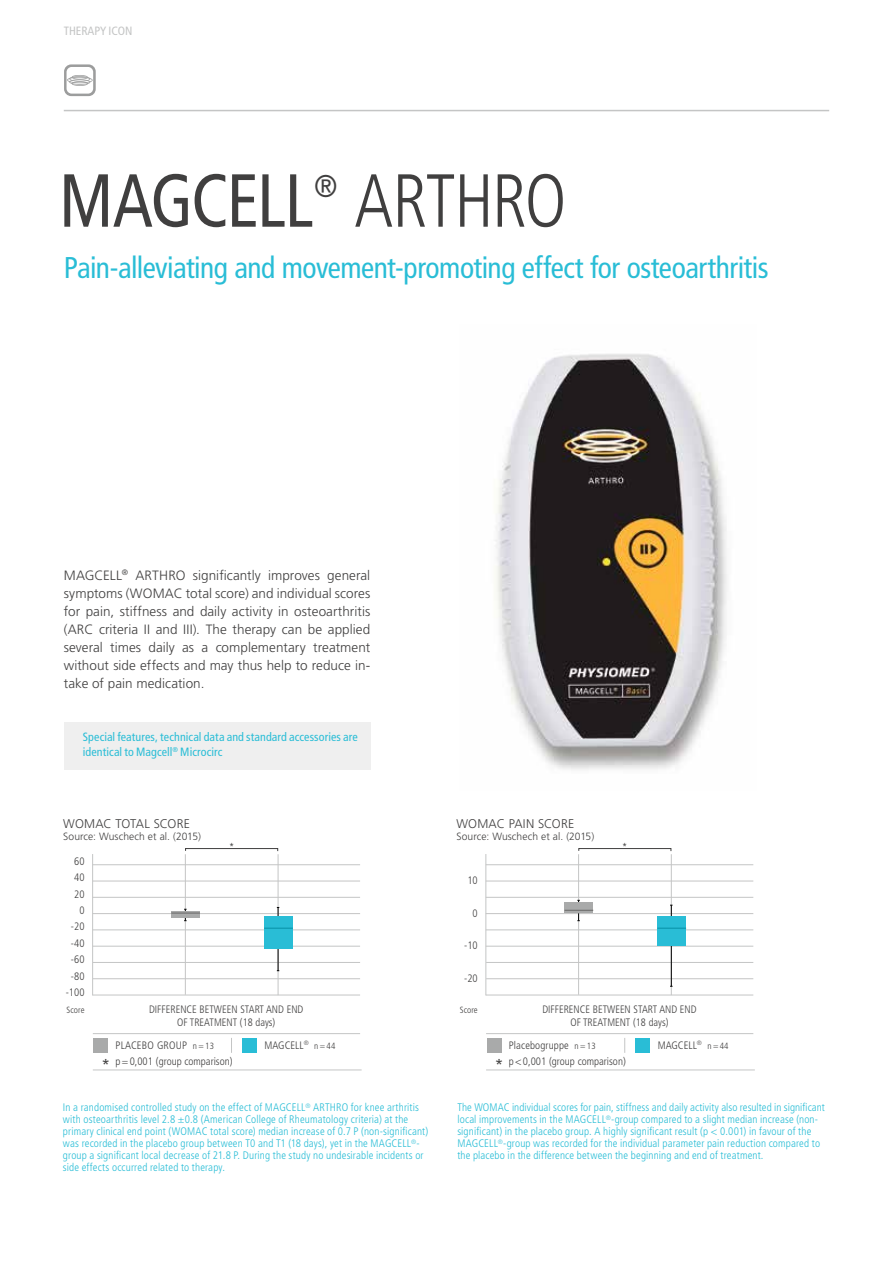
<style>
.page{position:relative;width:893px;height:1263px;background:#fff}
.page>*{position:absolute;margin:0;border:0;box-sizing:border-box;transform-origin:0 0}
.t1{font:condensed 75px "Frutiger LT Pro";letter-spacing:-.03em;color:#403f3f;scale:.93 1}
.t2{font:300 condensed 75px "Frutiger LT Pro";letter-spacing:-.02em;color:#403f3f;scale:.93 1}
.t3{font:condensed 31.5px "Frutiger LT Pro";color:#403f3f;scale:.93 1}
.t4{font:condensed 30px "Frutiger LT Pro";letter-spacing:-.015em;color:#29bdd6}
.t5{font:300 13.5px/18px "Frutiger LT Pro";color:#403f3f;text-align:justify}
.t6{font:300 12.6px "Frutiger LT Pro";letter-spacing:.01em;color:#403f3f}
.t7{font:condensed 12px/14.4px "Frutiger LT Pro";letter-spacing:.005em;color:#29bdd6}
.t8{font:condensed 12px "Frutiger LT Pro";letter-spacing:-.005em;color:#c4c5c5}
.t9{font:300 condensed 10.95px/12px "Frutiger LT Pro";letter-spacing:.015em;color:#29bdd6}
.t10{font:300 condensed 10.8px/16.4px "Frutiger LT Pro";color:#403f3f;text-align:center}
.t11{font:300 10.5px "Frutiger LT Pro";letter-spacing:.005em;color:#403f3f}
.t12{font:300 condensed 9px "Frutiger LT Pro";letter-spacing:.01em;color:#403f3f}
.s1{font-size:9px}
.s2{font-weight:400;font-stretch:normal;font-size:14.4px}
</style>
<div class="page">
<hr style="left:64px;top:110px;width:765px;height:1px;background:#c4c5c5">
<hr style="left:93px;top:962px;width:267px;height:1px;background:#c4c5c5">
<hr style="left:93px;top:864px;width:267px;height:1px;background:#c4c5c5">
<hr style="left:93px;top:881px;width:267px;height:1px;background:#c4c5c5">
<hr style="left:93px;top:897px;width:267px;height:1px;background:#c4c5c5">
<hr style="left:93px;top:913px;width:267px;height:1px;background:#c4c5c5">
<hr style="left:93px;top:930px;width:267px;height:1px;background:#c4c5c5">
<hr style="left:93px;top:946px;width:267px;height:1px;background:#c4c5c5">
<hr style="left:93px;top:978px;width:267px;height:1px;background:#c4c5c5">
<hr style="left:185px;top:854px;width:1px;height:141px;background:#c4c5c5">
<hr style="left:278px;top:854px;width:1px;height:141px;background:#c4c5c5">
<svg style="left:277px;top:949px;width:2px;height:22px"></svg>
<svg style="left:277px;top:907px;width:2px;height:10px"></svg>
<hr style="left:92px;top:854px;width:1px;height:141px;background:#c4c5c5">
<hr style="left:93px;top:994px;width:267px;height:1px;background:#c4c5c5">
<div style="left:94px;top:1038px;width:14px;height:15px;background:#a9aaaa"></div>
<div style="left:242px;top:1038px;width:15px;height:15px;background:#29bdd6"></div>
<hr style="left:93px;top:1033px;width:267px;height:1px;background:#c4c5c5">
<hr style="left:93px;top:1070px;width:269px;height:1px;background:#c4c5c5">
<svg style="left:231px;top:1038px;width:1px;height:15px"></svg>
<div style="left:185px;top:848px;width:93px;height:3px;border:1px solid #403f3f"></div>
<div style="left:264px;top:917px;width:29px;height:32px;background:#29bdd6"></div>
<svg style="left:264px;top:928px;width:29px;height:1px"></svg>
<svg style="left:171px;top:909px;width:29px;height:12px"></svg>
<hr style="left:486px;top:962px;width:267px;height:1px;background:#c4c5c5">
<hr style="left:486px;top:864px;width:267px;height:1px;background:#c4c5c5">
<hr style="left:486px;top:881px;width:267px;height:1px;background:#c4c5c5">
<hr style="left:486px;top:897px;width:267px;height:1px;background:#c4c5c5">
<hr style="left:486px;top:913px;width:267px;height:1px;background:#c4c5c5">
<hr style="left:486px;top:930px;width:267px;height:1px;background:#c4c5c5">
<hr style="left:486px;top:946px;width:267px;height:1px;background:#c4c5c5">
<hr style="left:486px;top:978px;width:267px;height:1px;background:#c4c5c5">
<hr style="left:578px;top:854px;width:1px;height:141px;background:#c4c5c5">
<hr style="left:671px;top:854px;width:1px;height:141px;background:#c4c5c5">
<hr style="left:671px;top:946px;width:1px;height:40px;background:#000">
<svg style="left:670px;top:905px;width:2px;height:12px"></svg>
<hr style="left:485px;top:854px;width:1px;height:141px;background:#c4c5c5">
<hr style="left:486px;top:994px;width:267px;height:1px;background:#c4c5c5">
<div style="left:487px;top:1038px;width:14px;height:15px;background:#a9aaaa"></div>
<div style="left:636px;top:1038px;width:14px;height:15px;background:#29bdd6"></div>
<hr style="left:486px;top:1033px;width:267px;height:1px;background:#c4c5c5">
<hr style="left:486px;top:1070px;width:269px;height:1px;background:#c4c5c5">
<svg style="left:624px;top:1038px;width:1px;height:15px"></svg>
<div style="left:579px;top:848px;width:92px;height:3px;border:1px solid #403f3f"></div>
<div style="left:657px;top:917px;width:29px;height:29px;background:#29bdd6"></div>
<svg style="left:657px;top:928px;width:29px;height:1px"></svg>
<div style="left:564px;top:902px;width:29px;height:11px;background:#a9aaaa"></div>
<svg style="left:564px;top:910px;width:29px;height:11px"></svg>
<svg style="left:64px;top:64px;width:32px;height:32px"></svg>
<div style="left:64px;top:723px;width:306px;height:47px;background:#efefef"></div>
<img style="left:495px;top:354px;width:232px;height:416px">
<p class="t8" style="left:64px;top:23px;width:70px">THERAPY ICON</p>
<h1 class="t1" style="left:59px;top:157px;width:275px">MAGCELL</h1>
<h2 class="t3" style="left:314px;top:167px;width:27px">®</h2>
<h1 class="t2" style="left:354px;top:158px;width:229px">ARTHRO</h1>
<h3 class="t4" style="left:64px;top:250px;width:706px">Pain-alleviating and movement-promoting effect for osteoarthritis</h3>
<p class="t5" style="left:64px;top:566px;width:308px">MAGCELL<sup>®</sup> ARTHRO significantly improves general symptoms (WOMAC total score) and individual scores for pain, stiffness and daily activity in osteoarthritis (ARC criteria II and III). The therapy can be applied several times daily as a complementary treatment without side effects and may thus help to reduce in&shy;take of pain medication.</p>
<p class="t7" style="left:83px;top:730px;width:276px">Special features, technical data and standard accessories are identical to Magcell<sup>®</sup> Microcirc</p>
<p class="t6" style="left:63px;top:816px;width:128px">WOMAC TOTAL SCORE</p>
<p class="t11" style="left:63px;top:830px;width:139px">Source: Wuschech et al. (2015)</p>
<p class="t10" style="left:229px;top:839px;width:7px">*</p>
<p class="t10" style="left:66px;top:853px;width:20px;text-align:right">60<br>40<br>20<br>0 -20 -40 -60 -80 -100</p>
<p class="t12" style="left:67px;top:1005px;width:20px">Score</p>
<p class="t10" style="left:149px;top:1002px;width:156px;line-height:13.4px">DIFFERENCE BETWEEN START AND END<br>OF TREATMENT (18 days)</p>
<p class="t10" style="left:115px;top:1037px;width:100px">PLACEBO GROUP <span class="s1">n = 13</span></p>
<p class="t10" style="left:264px;top:1037px;width:72px">MAGCELL<sup>®</sup> <span class="s1">n = 44</span></p>
<p class="t10" style="left:102px;top:1053px;width:132px"><span class="s2">*</span> p=0,001 (group comparison)</p>
<p class="t6" style="left:456px;top:816px;width:119px">WOMAC PAIN SCORE</p>
<p class="t11" style="left:456px;top:830px;width:139px">Source: Wuschech et al. (2015)</p>
<p class="t10" style="left:622px;top:839px;width:7px">*</p>
<p class="t10" style="left:467px;top:872px;width:12px">10</p>
<p class="t10" style="left:473px;top:905px;width:7px">0</p>
<p class="t10" style="left:464px;top:937px;width:15px">-10</p>
<p class="t10" style="left:464px;top:970px;width:15px">-20</p>
<p class="t12" style="left:460px;top:1005px;width:20px">Score</p>
<p class="t10" style="left:542px;top:1002px;width:156px;line-height:13.4px">DIFFERENCE BETWEEN START AND END<br>OF TREATMENT (18 days)</p>
<p class="t10" style="left:509px;top:1037px;width:89px">Placebogruppe <span class="s1">n = 13</span></p>
<p class="t10" style="left:658px;top:1037px;width:72px">MAGCELL<sup>®</sup> <span class="s1">n = 44</span></p>
<p class="t10" style="left:495px;top:1053px;width:132px"><span class="s2">*</span> p&lt;0,001 (group comparison)</p>
<p class="t9" style="left:63px;top:1102px;width:367px">In a randomised controlled study on the effect of MAGCELL<sup>®</sup> ARTHRO for knee arthritis with osteoarthritis level 2.8 ±0.8 (American College of Rheumatology criteria) at the primary clinical end point (WOMAC total score) median increase of 0.7 P (non-significant) was recorded in the placebo group between T0 and T1 (18 days), yet in the MAGCELL<sup>®</sup>- group a significant local decrease of 21.8 P. During the study no undesirable incidents or side effects occurred related to therapy.</p>
<p class="t9" style="left:457px;top:1102px;width:369px">The WOMAC individual scores for pain, stiffness and daily activity also resulted in significant local improvements in the MAGCELL<sup>®</sup>-group compared to a slight median increase (non&shy;significant) in the placebo group. A highly significant result (p &lt; 0.001) in favour of the MAGCELL<sup>®</sup>-group was recorded for the individual parameter pain reduction compared to the placebo in the difference between the beginning and end of treatment.</p>
</div>
